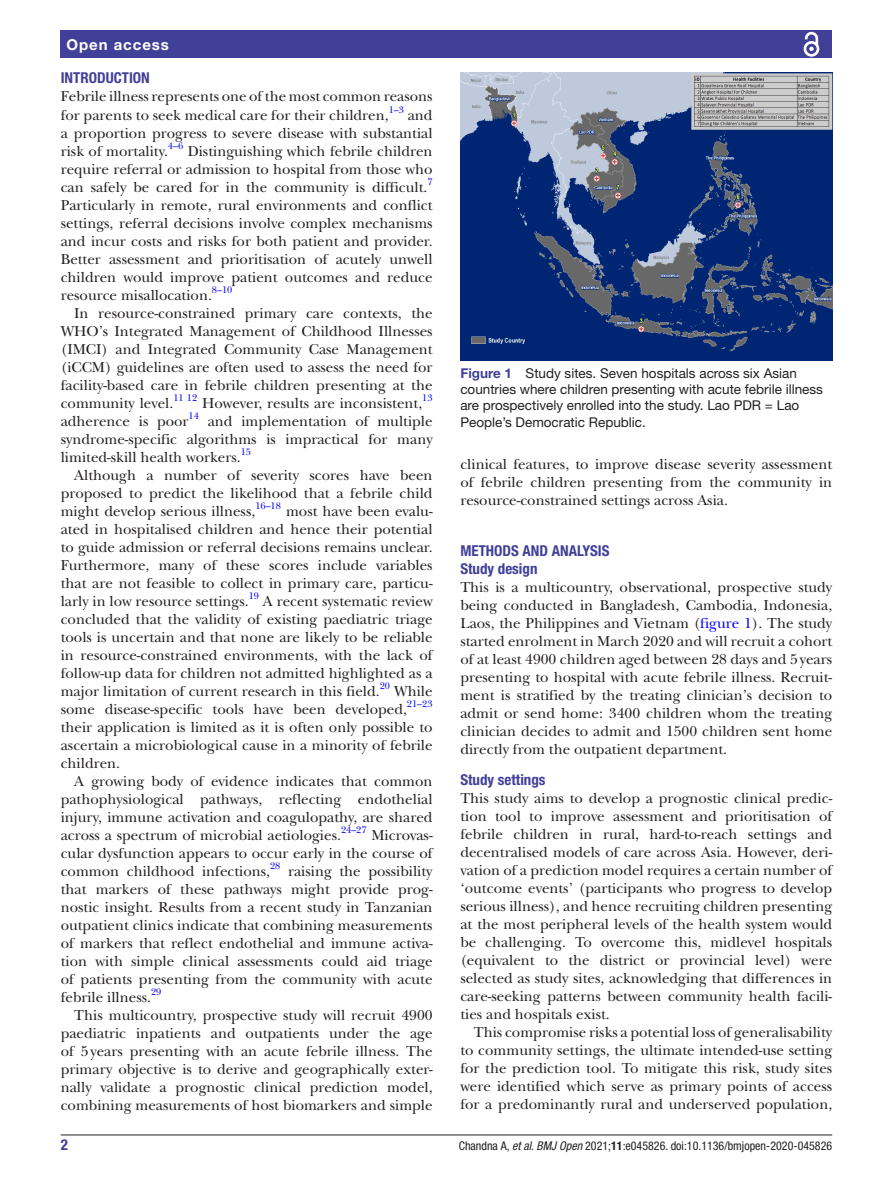
<style>
.page{position:relative;width:893px;height:1191px;background:#fff}
.page>*{position:absolute;margin:0;border:0;box-sizing:border-box;transform-origin:0 0}
.t1{font:15px/18px "New Baskerville";color:#231f20;text-align:justify}
.t2{font:700 condensed 15px/18px "Helvetica Neue LT Std";color:#414099}
.t3{font:700 15px "Helvetica Neue LT Std";letter-spacing:.065em;color:#fff}
.t4{font:13.5px/16.2px "Helvetica Neue LT Std";color:#231f20}
.t5{font:condensed 12px "Helvetica Neue LT Std";color:#231f20}
.t6{font:9.9px "New Baskerville";color:#00f}
.s1{font-weight:700;color:#414099}
.s2{color:#00f}
.s3{font-style:italic}
.s4{font-weight:700}
</style>
<div class="page">
<hr style="left:61px;top:1134px;width:771px;height:1px;background:#231f20">
<div style="left:61px;top:31px;width:771px;height:27px;background:#414099"></div>
<svg style="left:803px;top:31px;width:17px;height:26px"></svg>
<img style="left:460px;top:73px;width:372px;height:287px">
<p class="t3" style="left:66px;top:35px;width:104px">Open access</p>
<p class="t2" style="left:61px;top:69px;width:91px">INTRODUCTION</p>
<p class="t1" style="left:61px;top:88px;width:373px">Febrile illness represents one of the most common reasons for parents to seek medical care for their children,</p>
<p class="t6" style="left:389px;top:104px;width:17px">1–3</p>
<p class="t1" style="left:61px;top:106px;width:373px;text-indent:347px">and a proportion progress to severe disease with substantial risk of mortality.</p>
<p class="t6" style="left:168px;top:140px;width:17px">4–6</p>
<p class="t1" style="left:61px;top:142px;width:373px;text-indent:127px">Distinguishing which febrile children require referral or admission to hospital from those who can safely be cared for in the community is difficult.</p>
<p class="t6" style="left:427px;top:176px;width:7px">7</p>
<p class="t1" style="left:61px;top:196px;width:373px">Particularly in remote, rural environments and conflict settings, referral decisions involve complex mechanisms and incur costs and risks for both patient and provider.<br>Better assessment and prioritisation of acutely unwell children would improve patient outcomes and reduce resource misallocation.</p>
<p class="t6" style="left:212px;top:284px;width:22px">8–10</p>
<p class="t1" style="left:61px;top:304px;width:373px;text-indent:14px">In resource-constrained primary care contexts, the WHO’s Integrated Management of Childhood Illnesses (IMCI) and Integrated Community Case Management (iCCM) guidelines are often used to assess the need for facility-based care in febrile children presenting at the community level.</p>
<p class="t6" style="left:173px;top:392px;width:25px">11 12</p>
<p class="t1" style="left:202px;top:394px;width:222px">However, results are inconsistent,</p>
<p class="t6" style="left:422px;top:392px;width:12px">13</p>
<p class="t1" style="left:61px;top:412px;width:129px">adherence is poor</p>
<p class="t6" style="left:189px;top:410px;width:12px">14</p>
<p class="t1" style="left:61px;top:412px;width:373px;text-indent:147px">and implementation of multiple syndrome-specific algorithms is impractical for many limited-skill health workers.</p>
<p class="t6" style="left:241px;top:446px;width:12px">15</p>
<p class="t1" style="left:61px;top:466px;width:373px;text-indent:14px">Although a number of severity scores have been proposed to predict the likelihood that a febrile child might develop serious illness,</p>
<p class="t6" style="left:255px;top:500px;width:27px">16–18</p>
<p class="t1" style="left:61px;top:502px;width:373px;text-indent:225px">most have been evalu&shy;ated in hospitalised children and hence their potential to guide admission or referral decisions remains unclear.<br>Furthermore, many of these scores include variables that are not feasible to collect in primary care, particu&shy;larly in low resource settings.</p>
<p class="t6" style="left:249px;top:590px;width:12px">19</p>
<p class="t1" style="left:61px;top:592px;width:373px;text-indent:202px">A recent systematic review concluded that the validity of existing paediatric triage tools is uncertain and that none are likely to be reliable in resource-constrained environments, with the lack of follow-up data for children not admitted highlighted as a major limitation of current research in this field.</p>
<p class="t6" style="left:380px;top:680px;width:12px">20</p>
<p class="t1" style="left:61px;top:682px;width:373px;text-indent:333px">While some disease-specific tools have been developed,</p>
<p class="t6" style="left:407px;top:698px;width:27px">21–23</p>
<p class="t1" style="left:61px;top:718px;width:373px">their application is limited as it is often only possible to ascertain a microbiological cause in a minority of febrile children.</p>
<p class="t1" style="left:61px;top:772px;width:373px;text-indent:14px">A growing body of evidence indicates that common pathophysiological pathways, reflecting endothelial injury, immune activation and coagulopathy, are shared across a spectrum of microbial aetiologies.<sup>24–27</sup> Microvas&shy;cular dysfunction appears to occur early in the course of common childhood infections,</p>
<p class="t6" style="left:270px;top:860px;width:12px">28</p>
<p class="t1" style="left:61px;top:862px;width:373px;text-indent:227px">raising the possibility that markers of these pathways might provide prog&shy;nostic insight. Results from a recent study in Tanzanian outpatient clinics indicate that combining measurements of markers that reflect endothelial and immune activa&shy;tion with simple clinical assessments could aid triage of patients presenting from the community with acute febrile illness.</p>
<p class="t6" style="left:151px;top:986px;width:12px">29</p>
<p class="t1" style="left:61px;top:1006px;width:373px;text-indent:14px">This multicountry, prospective study will recruit 4900 paediatric inpatients and outpatients under the age of 5years presenting with an acute febrile illness. The primary objective is to derive and geographically exter&shy;nally validate a prognostic clinical prediction model, combining measurements of host biomarkers and simple</p>
<p class="t4" style="left:460px;top:365px;width:364px"><span class="s1">Figure 1</span> Study sites. Seven hospitals across six Asian countries where children presenting with acute febrile illness are prospectively enrolled into the study. Lao PDR = Lao People’s Democratic Republic.</p>
<p class="t1" style="left:460px;top:455px;width:373px">clinical features, to improve disease severity assessment of febrile children presenting from the community in resource-constrained settings across Asia.</p>
<p class="t2" style="left:460px;top:541px;width:151px">METHODS AND ANALYSIS<br>Study design</p>
<p class="t1" style="left:460px;top:578px;width:373px">This is a multicountry, observational, prospective study being conducted in Bangladesh, Cambodia, Indonesia, Laos, the Philippines and Vietnam (<span class="s2">figure 1</span>). The study started enrolment in March 2020 and will recruit a cohort of at least 4900 children aged between 28 days and 5years presenting to hospital with acute febrile illness. Recruit&shy;ment is stratified by the treating clinician’s decision to admit or send home: 3400 children whom the treating clinician decides to admit and 1500 children sent home directly from the outpatient department.</p>
<p class="t2" style="left:460px;top:770px;width:87px">Study settings</p>
<p class="t1" style="left:460px;top:789px;width:373px">This study aims to develop a prognostic clinical predic&shy;tion tool to improve assessment and prioritisation of febrile children in rural, hard-to-reach settings and decentralised models of care across Asia. However, deri&shy;vation of a prediction model requires a certain number of ‘outcome events’ (participants who progress to develop serious illness), and hence recruiting children presenting at the most peripheral levels of the health system would be challenging. To overcome this, midlevel hospitals (equivalent to the district or provincial level) were selected as study sites, acknowledging that differences in care-seeking patterns between community health facili&shy;ties and hospitals exist.</p>
<p class="t1" style="left:460px;top:1023px;width:373px;text-indent:14px">This compromise risks a potential loss of generalisability to community settings, the ultimate intended-use setting for the prediction tool. To mitigate this risk, study sites were identified which serve as primary points of access for a predominantly rural and underserved population,</p>
<p class="t2" style="left:61px;top:1135px;width:9px">2</p>
<p class="t5" style="left:459px;top:1138px;width:375px">Chandna A, <span class="s3">et al</span>. <span class="s3">BMJ Open</span> 2021;<span class="s4">11</span>:e045826. doi:10.1136/bmjopen-2020-045826</p>
</div>
